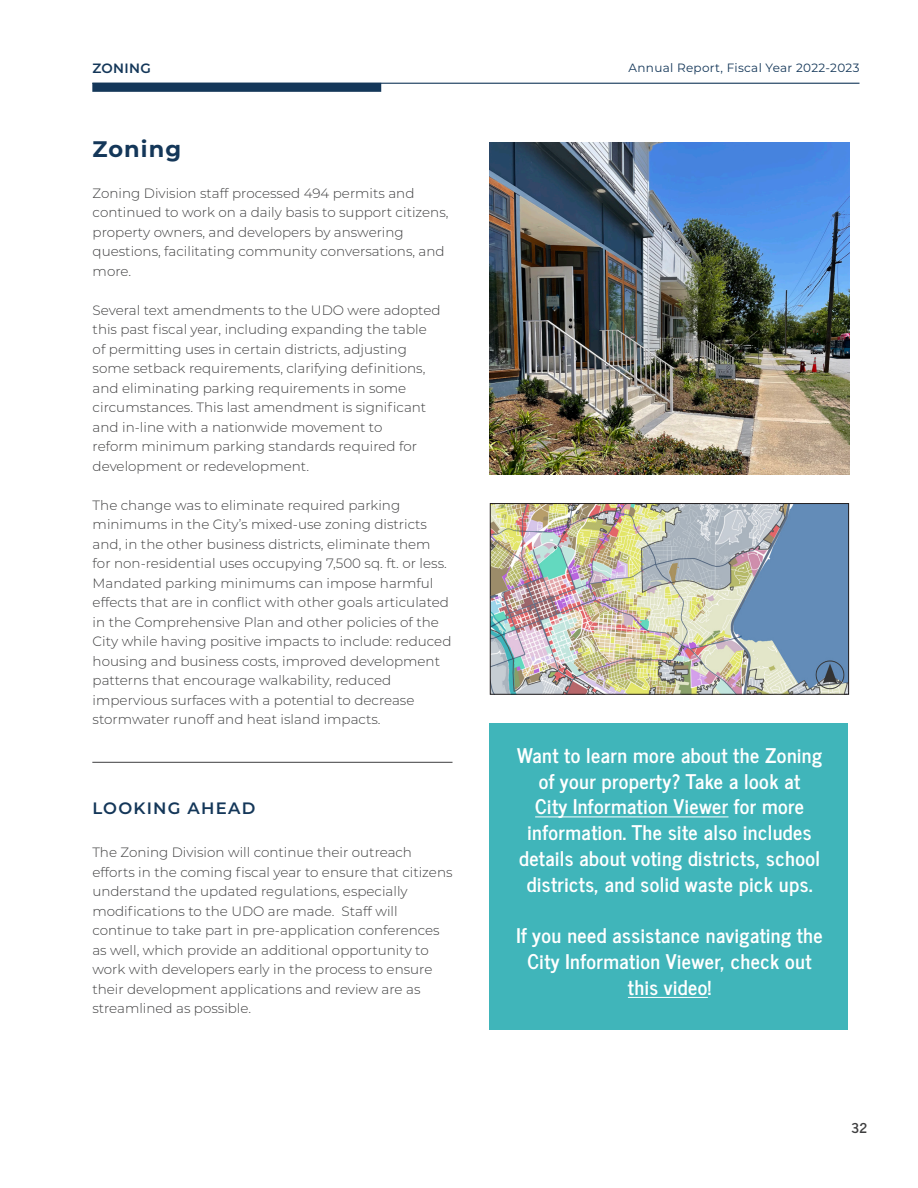
<style>
.page{position:relative;width:918px;height:1188px;background:#fff}
.page>*{position:absolute;margin:0;border:0;box-sizing:border-box;transform-origin:0 0}
.Heading_1_-_BODY_Nav{font:700 22.5px "Montserrat";letter-spacing:.05em;color:#143759}
.Subject_Intro_Text{font:700 20.1px/25.8px "News Cycle";letter-spacing:.025em;color:#fff;text-align:center}
.Body_Copy{font:600 16.5px "Montserrat";letter-spacing:.075em;color:#143759}
.Body_Copy-2{font:300 13.5px/19.5px "Montserrat";color:#3e3e3f}
.t1{font:600 13.5px "Montserrat";letter-spacing:.025em;color:#143759}
.t2{font:700 13.5px "News Cycle";color:#3e3e3f}
.t3{font:12px "Montserrat";letter-spacing:.025em;color:#143759}
</style>
<div class="page">
<div style="left:92px;top:83px;width:289px;height:9px;background:#143759"></div>
<hr style="left:92px;top:83px;width:768px;height:1px;background:#143759">
<hr style="left:92px;top:762px;width:361px;height:1px;background:#3e3e3f">
<div style="left:490px;top:723px;width:358px;height:306px;background:#40b5ba"></div>
<hr style="left:535px;top:816px;width:194px;height:1px;background:#fff">
<hr style="left:628px;top:997px;width:80px;height:1px;background:#fff">
<img style="left:490px;top:142px;width:359px;height:333px">
<img style="left:492px;top:505px;width:355px;height:188px">
<div style="left:490px;top:503px;width:359px;height:192px;border:1px solid #231f20"></div>
<p class="t1" style="left:92px;top:59px;width:60px">ZONING</p>
<p class="Heading_1_-_BODY_Nav" style="left:92px;top:133px;width:91px">Zoning</p>
<p class="Body_Copy-2" style="left:93px;top:183px;width:357px">Zoning Division staff processed 494 permits and continued to work on a daily basis to support citizens, property owners, and developers by answering questions, facilitating community conversations, and more.</p>
<p class="Body_Copy-2" style="left:93px;top:300px;width:349px">Several text amendments to the UDO were adopted this past fiscal year, including expanding the table of permitting uses in certain districts, adjusting some setback requirements, clarifying definitions, and eliminating parking requirements in some circumstances. This last amendment is significant and in-line with a nationwide movement to<br>reform minimum parking standards required for development or redevelopment.</p>
<p class="Body_Copy-2" style="left:93px;top:495px;width:360px">The change was to eliminate required parking minimums in the City’s mixed-use zoning districts and, in the other business districts, eliminate them for non-residential uses occupying 7,500 sq. ft. or less.<br>Mandated parking minimums can impose harmful effects that are in conflict with other goals articulated in the Comprehensive Plan and other policies of the City while having positive impacts to include: reduced housing and business costs, improved development patterns that encourage walkability, reduced impervious surfaces with a potential to decrease stormwater runoff and heat island impacts.</p>
<p class="Body_Copy" style="left:92px;top:796px;width:165px">LOOKING AHEAD</p>
<p class="Body_Copy-2" style="left:92px;top:842px;width:362px">The Zoning Division will continue their outreach efforts in the coming fiscal year to ensure that citizens understand the updated regulations, especially modifications to the UDO are made. Staff will continue to take part in pre-application conferences as well, which provide an additional opportunity to work with developers early in the process to ensure their development applications and review are as streamlined as possible.</p>
<p class="t3" style="left:629px;top:59px;width:232px">Annual Report, Fiscal Year 2022-2023</p>
<p class="Subject_Intro_Text" style="left:517px;top:741px;width:306px">Want to learn more about the Zoning of your property? Take a look at<br>City Information Viewer for more information. The site also includes details about voting districts, school districts, and solid waste pick ups.</p>
<p class="Subject_Intro_Text" style="left:516px;top:921px;width:308px">If you need assistance navigating the<br>City Information Viewer, check out this video!</p>
<p class="t2" style="left:852px;top:1116px;width:17px">32</p>
</div>
